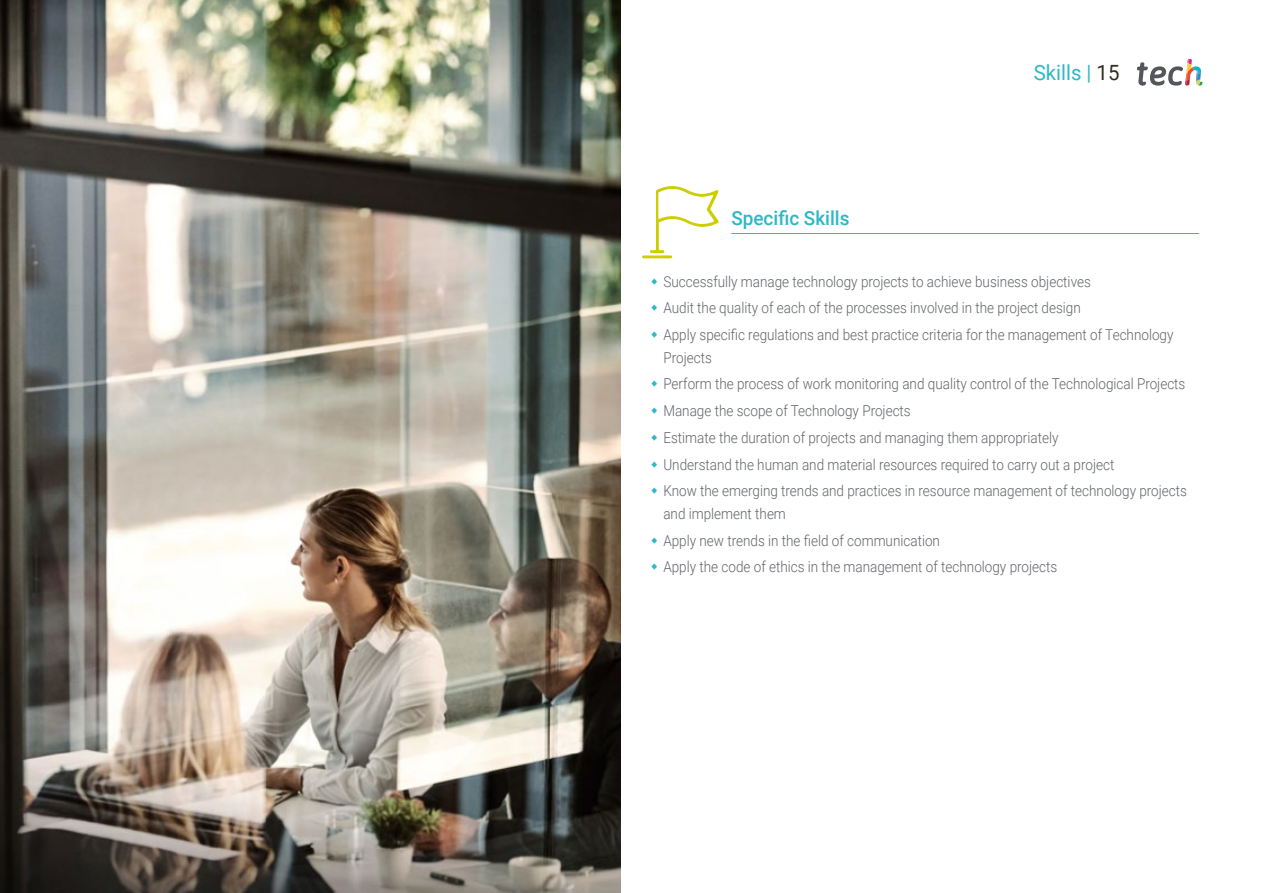
<style>
.page{position:relative;width:1263px;height:893px;background:#fff}
.page>*{position:absolute;margin:0;border:0;box-sizing:border-box;transform-origin:0 0}
.t1{font:21px "Roboto";color:#2db8c5}
.t2{font:500 19.5px "Roboto";color:#2db8c5}
.t3{font:300 15px/26.7px "Roboto";color:#61646a;scale:.9 1}
.s1{color:#312e20}
</style>
<div class="page">
<hr style="left:731px;top:233px;width:468px;height:1px;background:#2db8c5">
<hr style="left:642px;top:255px;width:30px;height:3px;background:#cdce00">
<svg style="left:650px;top:186px;width:69px;height:67px"></svg>
<svg style="left:1137px;top:59px;width:65px;height:27px"></svg>
<img style="left:0;top:0;width:621px;height:893px">
<h2 class="t2" style="left:731px;top:205px;width:120px">Specific Skills</h2>
<h1 class="t1" style="left:1034px;top:57px;width:87px">Skills | <span class="s1">15</span></h1>
<p class="t3" style="left:663px;top:267px;width:568px">Successfully manage technology projects to achieve business objectives<br>Audit the quality of each of the processes involved in the project design<br>Apply specific regulations and best practice criteria for the management of Technology</p>
<p class="t3" style="left:663px;top:343px;width:583px">Projects<br>Perform the process of work monitoring and quality control of the Technological Projects Manage the scope of Technology Projects<br>Estimate the duration of projects and managing them appropriately<br>Understand the human and material resources required to carry out a project<br>Know the emerging trends and practices in resource management of technology projects</p>
<p class="t3" style="left:663px;top:500px;width:439px">and implement them<br>Apply new trends in the field of communication<br>Apply the code of ethics in the management of technology projects</p>
</div>
